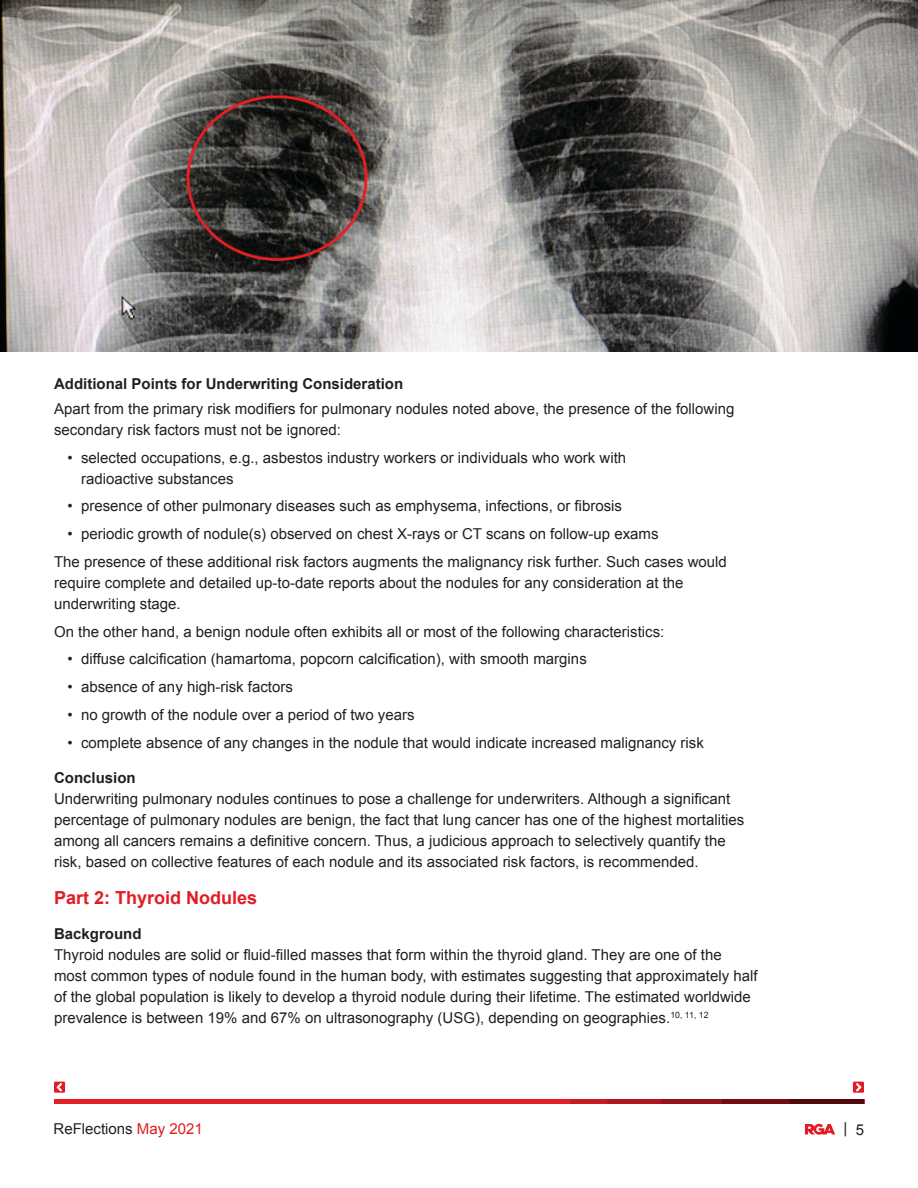
<style>
.page{position:relative;width:918px;height:1188px;background:#fff}
.page>*{position:absolute;margin:0;border:0;box-sizing:border-box;transform-origin:0 0}
.Section_Header{font:700 18px "Arial";color:#e31b23}
.Body_Copy{font:15px/21px "Arial";color:#231f20}
.Section_Header-2{font:700 15px "Arial";color:#221f1f}
.s1{font-weight:700}
.s2{color:#e31b23}
</style>
<div class="page">
<div style="left:54px;top:1099px;width:810px;height:5px;background:#e21e26"></div>
<svg style="left:570px;top:1099px;width:91px;height:5px"></svg>
<div style="left:661px;top:1099px;width:203px;height:5px;background:#971218"></div>
<div style="left:722px;top:1099px;width:142px;height:5px;background:#6f0d11"></div>
<div style="left:789px;top:1099px;width:75px;height:5px;background:#52090c"></div>
<svg style="left:805px;top:1124px;width:30px;height:11px"></svg>
<div style="left:853px;top:1082px;width:11px;height:11px;background:#e31b23"></div>
<svg style="left:856px;top:1083px;width:5px;height:9px"></svg>
<div style="left:54px;top:1082px;width:11px;height:11px;background:#e31b23"></div>
<svg style="left:57px;top:1083px;width:5px;height:9px"></svg>
<img style="left:0;top:0;width:918px;height:352px">
<p class="Section_Header-2" style="left:54px;top:374px;width:351px">Additional Points for Underwriting Consideration</p>
<p class="Body_Copy" style="left:54px;top:398px;width:682px">Apart from the primary risk modifiers for pulmonary nodules noted above, the presence of the following secondary risk factors must not be ignored:</p>
<p class="Body_Copy" style="left:81px;top:447px;width:547px;text-indent:-14px">• selected occupations, e.g., asbestos industry workers or individuals who work with radioactive substances</p>
<p class="Body_Copy" style="left:68px;top:496px;width:556px">• presence of other pulmonary diseases such as emphysema, infections, or fibrosis</p>
<p class="Body_Copy" style="left:68px;top:524px;width:592px">• periodic growth of nodule(s) observed on chest X-rays or CT scans on follow-up exams</p>
<p class="Body_Copy" style="left:54px;top:551px;width:674px">The presence of these additional risk factors augments the malignancy risk further. Such cases would require complete and detailed up-to-date reports about the nodules for any consideration at the underwriting stage.</p>
<p class="Body_Copy" style="left:54px;top:621px;width:612px">On the other hand, a benign nodule often exhibits all or most of the following characteristics:</p>
<p class="Body_Copy" style="left:68px;top:649px;width:521px">• diffuse calcification (hamartoma, popcorn calcification), with smooth margins</p>
<p class="Body_Copy" style="left:68px;top:677px;width:227px">• absence of any high-risk factors</p>
<p class="Body_Copy" style="left:68px;top:704px;width:349px">• no growth of the nodule over a period of two years</p>
<p class="Body_Copy" style="left:68px;top:732px;width:638px">• complete absence of any changes in the nodule that would indicate increased malignancy risk</p>
<p class="Body_Copy" style="left:54px;top:767px;width:692px"><span class="s1">Conclusion<br></span>Underwriting pulmonary nodules continues to pose a challenge for underwriters. Although a significant percentage of pulmonary nodules are benign, the fact that lung cancer has one of the highest mortalities among all cancers remains a definitive concern. Thus, a judicious approach to selectively quantify the risk, based on collective features of each nodule and its associated risk factors, is recommended.</p>
<p class="Section_Header" style="left:54px;top:885px;width:205px">Part 2: Thyroid Nodules</p>
<p class="Body_Copy" style="left:54px;top:923px;width:705px"><span class="s1">Background<br></span>Thyroid nodules are solid or fluid-filled masses that form within the thyroid gland. They are one of the most common types of nodule found in the human body, with estimates suggesting that approximately half of the global population is likely to develop a thyroid nodule during their lifetime. The estimated worldwide prevalence is between 19% and 67% on ultrasonography (USG), depending on geographies.<sup>10,</sup> <sup>11,</sup> <sup>12</sup></p>
<p class="Body_Copy" style="left:54px;top:1119px;width:151px">ReFlections <span class="s2">May 2021</span></p>
<p class="Body_Copy" style="left:844px;top:1118px;width:22px">| 5</p>
</div>
